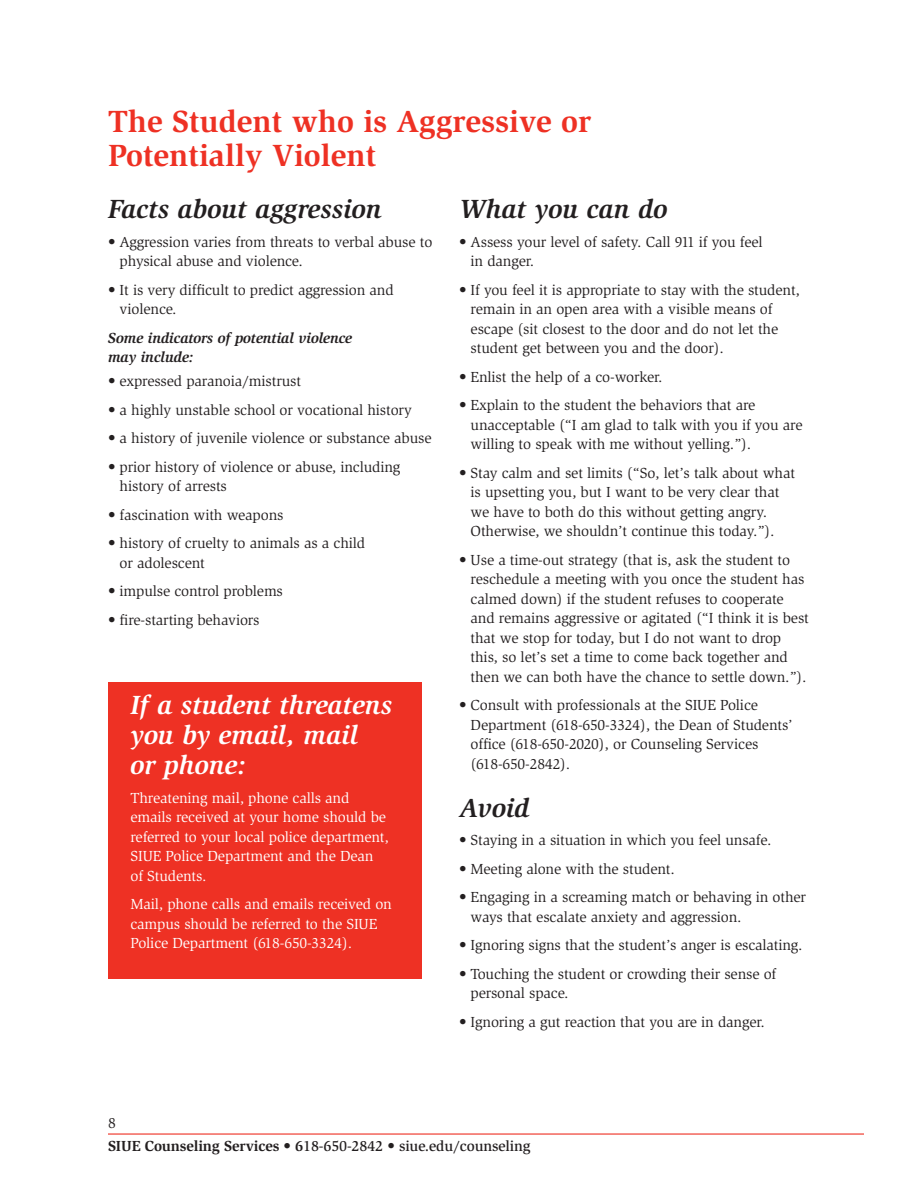
<style>
.page{position:relative;width:918px;height:1188px;background:#fff}
.page>*{position:absolute;margin:0;border:0;box-sizing:border-box;transform-origin:0 0}
.t1{font:700 31.5px/34.5px "Slimbach";color:#ee3124}
.t2{font:italic 700 27px/30px "Slimbach";color:#fff}
.t3{font:italic 700 27px "Slimbach";color:#231f20}
.t4{font:15px/19.5px "Slimbach";letter-spacing:-.01em;color:#231f20}
.t5{font:15px/19.5px "Slimbach";letter-spacing:-.01em;color:#fff}
.t6{font:500 15px/23.5px "Slimbach";letter-spacing:-.01em;color:#231f20}
.t7{font:italic 700 15px/19.5px "Slimbach";letter-spacing:-.01em;color:#231f20}
.s1{font-weight:400}
.s2{font-weight:700}
</style>
<div class="page">
<div style="left:108px;top:682px;width:314px;height:296px;background:#ee3124"></div>
<hr style="left:108px;top:1133px;width:756px;height:2px;background:#ee3124">
<h1 class="t1" style="left:108px;top:104px;width:485px">The Student who is Aggressive or<br>Potentially Violent</h1>
<h2 class="t3" style="left:108px;top:193px;width:275px">Facts about aggression</h2>
<p class="t4" style="left:120px;top:232px;width:314px;text-indent:-12px">• Aggression varies from threats to verbal abuse to physical abuse and violence.</p>
<p class="t4" style="left:120px;top:280px;width:276px;text-indent:-12px">• It is very difficult to predict aggression and violence.</p>
<p class="t7" style="left:108px;top:328px;width:246px">Some indicators of potential violence may include:</p>
<p class="t4" style="left:108px;top:372px;width:195px">• expressed paranoia/mistrust</p>
<p class="t4" style="left:108px;top:400px;width:305px">• a highly unstable school or vocational history</p>
<p class="t4" style="left:108px;top:429px;width:325px">• a history of juvenile violence or substance abuse</p>
<p class="t4" style="left:120px;top:457px;width:282px;text-indent:-12px">• prior history of violence or abuse, including history of arrests</p>
<p class="t4" style="left:108px;top:505px;width:177px">• fascination with weapons</p>
<p class="t4" style="left:120px;top:534px;width:247px;text-indent:-12px">• history of cruelty to animals as a child or adolescent</p>
<p class="t4" style="left:108px;top:582px;width:177px">• impulse control problems</p>
<p class="t4" style="left:108px;top:610px;width:153px">• fire-starting behaviors</p>
<h2 class="t3" style="left:459px;top:193px;width:210px">What you can do</h2>
<p class="t4" style="left:471px;top:232px;width:294px;text-indent:-12px">• Assess your level of safety. Call 911 if you feel in danger.</p>
<p class="t4" style="left:471px;top:280px;width:331px;text-indent:-12px">• If you feel it is appropriate to stay with the student, remain in an open area with a visible means of escape (sit closest to the door and do not let the student get between you and the door).</p>
<p class="t4" style="left:459px;top:367px;width:205px">• Enlist the help of a co-worker.</p>
<p class="t4" style="left:471px;top:396px;width:334px;text-indent:-12px">• Explain to the student the behaviors that are unacceptable (“I am glad to talk with you if you are willing to speak with me without yelling.”).</p>
<p class="t4" style="left:471px;top:463px;width:326px;text-indent:-12px">• Stay calm and set limits (“So, let’s talk about what is upsetting you, but I want to be very clear that we have to both do this without getting angry.<br>Otherwise, we shouldn’t continue this today.”).</p>
<p class="t4" style="left:471px;top:550px;width:340px;text-indent:-12px">• Use a time-out strategy (that is, ask the student to reschedule a meeting with you once the student has calmed down) if the student refuses to cooperate and remains aggressive or agitated (“I think it is best that we stop for today, but I do not want to drop this, so let’s set a time to come back together and then we can both have the chance to settle down.”).</p>
<p class="t4" style="left:471px;top:696px;width:324px;text-indent:-12px">• Consult with professionals at the SIUE Police Department (618-650-3324), the Dean of Students’ office (618-650-2020), or Counseling Services (618-650-2842).</p>
<h2 class="t3" style="left:459px;top:792px;width:72px">Avoid</h2>
<p class="t4" style="left:459px;top:831px;width:314px">• Staying in a situation in which you feel unsafe.</p>
<p class="t4" style="left:459px;top:859px;width:217px">• Meeting alone with the student.</p>
<p class="t4" style="left:471px;top:888px;width:337px;text-indent:-12px">• Engaging in a screaming match or behaving in other ways that escalate anxiety and aggression.</p>
<p class="t4" style="left:459px;top:936px;width:345px">• Ignoring signs that the student’s anger is escalating.</p>
<p class="t4" style="left:471px;top:964px;width:307px;text-indent:-12px">• Touching the student or crowding their sense of personal space.</p>
<p class="t4" style="left:459px;top:1012px;width:307px">• Ignoring a gut reaction that you are in danger.</p>
<h2 class="t2" style="left:130px;top:690px;width:263px">If a student threatens you by email, mail<br>or phone:</h2>
<p class="t5" style="left:130px;top:788px;width:260px">Threatening mail, phone calls and emails received at your home should be referred to your local police department,<br>SIUE Police Department and the Dean of Students.</p>
<p class="t5" style="left:130px;top:895px;width:263px">Mail, phone calls and emails received on campus should be referred to the SIUE<br>Police Department (618-650-3324).</p>
<p class="t6" style="left:108px;top:1111px;width:424px"><span class="s1">8<br></span><span class="s2">SIUE Counseling Services • 6</span>18-650-2842 • siue.edu/counseling</p>
</div>
